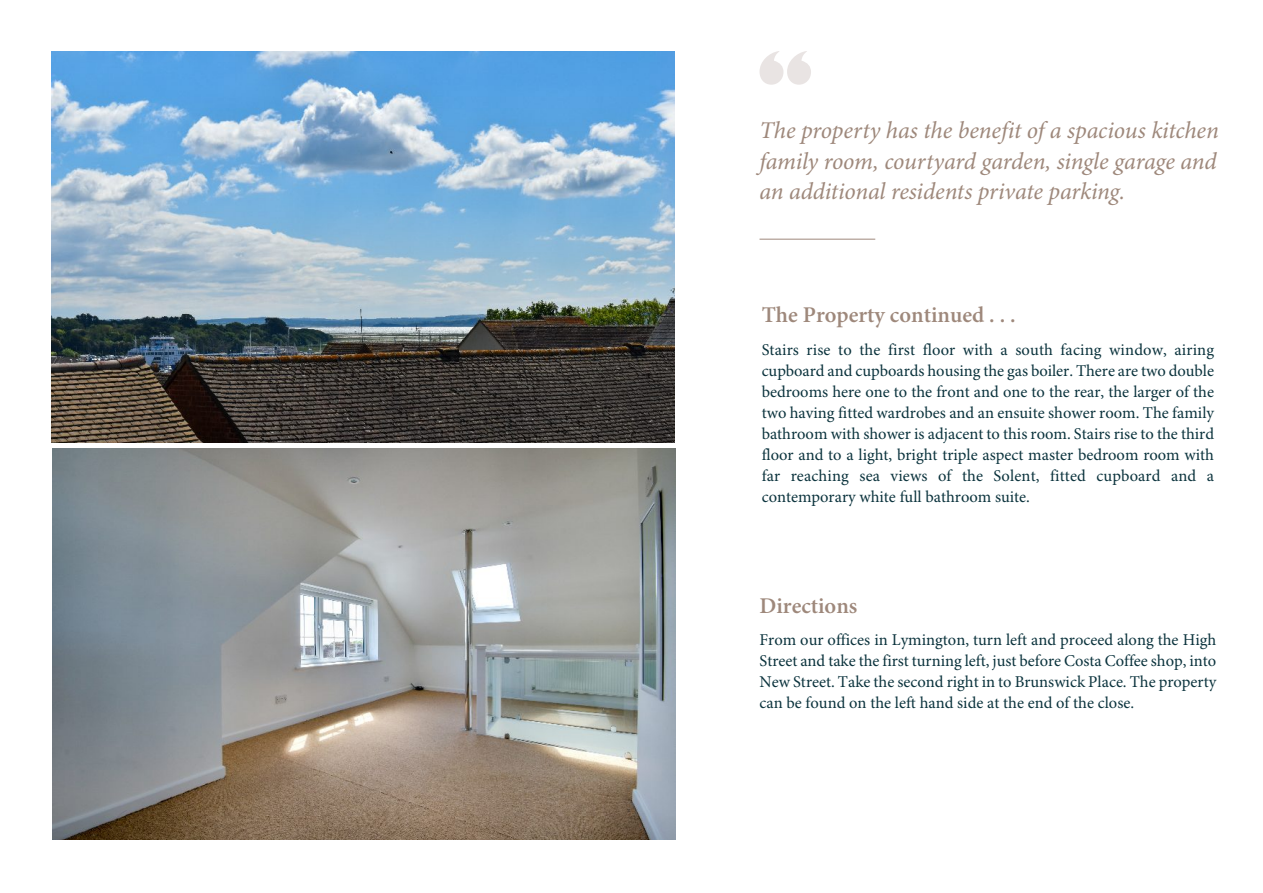
<style>
.page{position:relative;width:1263px;height:893px;background:#fff}
.page>*{position:absolute;margin:0;border:0;box-sizing:border-box;transform-origin:0 0}
.t1{font:italic 24px/30.8px "Minion Pro";letter-spacing:-.01em;color:#9e887b;text-align:justify}
.t2{font:600 22.5px "Minion Pro";color:#9e887b}
.t3{font:16.5px/21.1px "Minion Pro";color:#0b333d;text-align:justify}
</style>
<div class="page">
<hr style="left:759px;top:239px;width:116px;height:1px;background:#9e887b">
<svg style="left:759px;top:51px;width:52px;height:34px"></svg>
<img style="left:52px;top:448px;width:624px;height:392px">
<img style="left:51px;top:51px;width:624px;height:392px">
<h1 class="t1" style="left:759px;top:117px;width:461px">The property has the benefit of a spacious kitchen family room, courtyard garden, single garage and an additional residents private parking.</h1>
<h2 class="t2" style="left:762px;top:306px;width:256px">The Property continued . . .</h2>
<p class="t3" style="left:762px;top:340px;width:454px">Stairs rise to the first floor with a south facing window, airing cupboard and cupboards housing the gas boiler. There are two double bedrooms here one to the front and one to the rear, the larger of the two having fitted wardrobes and an ensuite shower room. The family bathroom with shower is adjacent to this room. Stairs rise to the third floor and to a light, bright triple aspect master bedroom room with far reaching sea views of the Solent, fitted cupboard and a contemporary white full bathroom suite.</p>
<h2 class="t2" style="left:759px;top:596px;width:99px">Directions</h2>
<p class="t3" style="left:759px;top:631px;width:458px">From our offices in Lymington, turn left and proceed along the High Street and take the first turning left, just before Costa Coffee shop, into New Street. Take the second right in to Brunswick Place. The property can be found on the left hand side at the end of the close.</p>
</div>
